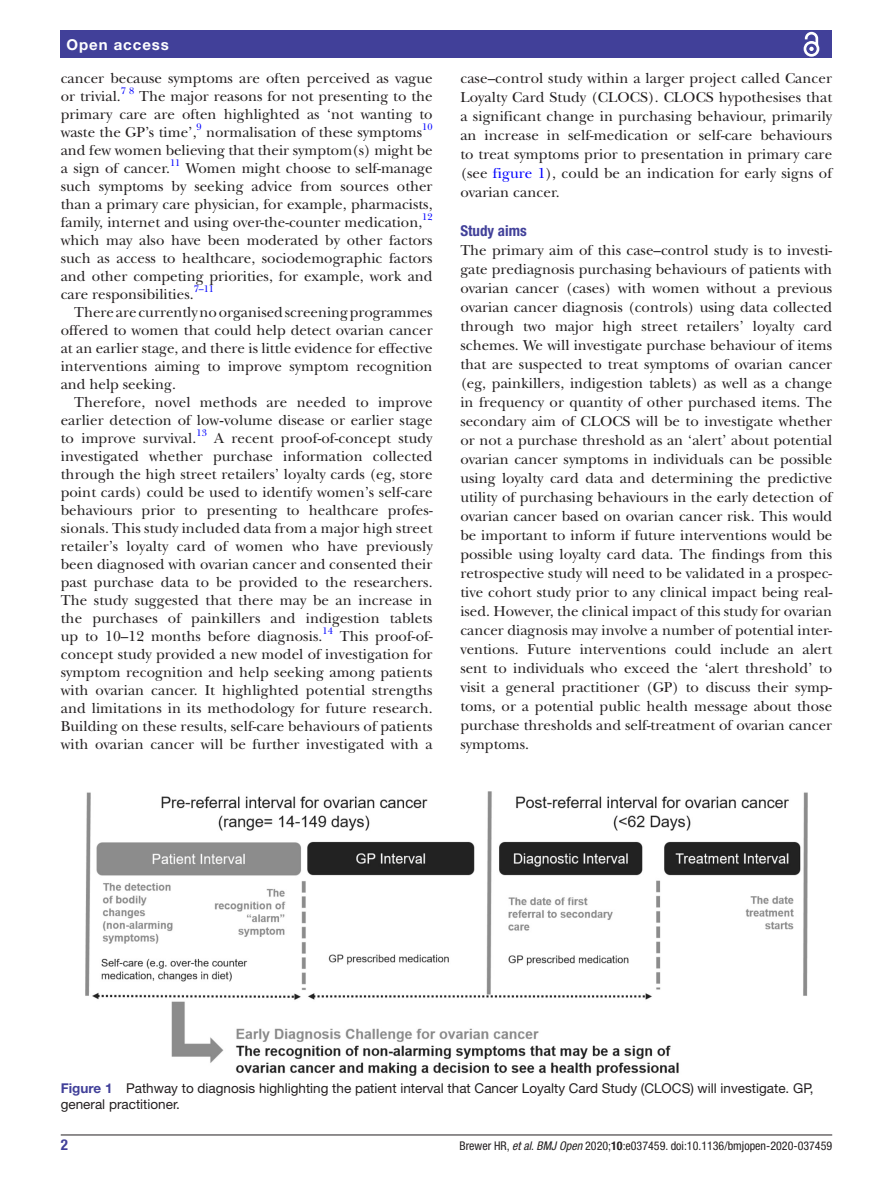
<style>
.page{position:relative;width:893px;height:1191px;background:#fff}
.page>*{position:absolute;margin:0;border:0;box-sizing:border-box;transform-origin:0 0}
.t1{font:15px/18px "New Baskerville";color:#231f20;text-align:justify}
.t2{font:700 condensed 15px "Helvetica Neue LT Std";color:#414099}
.t3{font:700 15px "Helvetica Neue LT Std";letter-spacing:.065em;color:#fff}
.t4{font:13.5px/16.2px "Helvetica Neue LT Std";color:#231f20}
.t5{font:condensed 12px "Helvetica Neue LT Std";color:#231f20}
.t6{font:9.9px "New Baskerville";color:#00f}
.s1{font-family:"Times New Roman"}
.s2{color:#00f}
.s3{font-weight:700;color:#414099}
.s4{font-style:italic}
.s5{font-weight:700}
</style>
<div class="page">
<hr style="left:61px;top:1134px;width:771px;height:1px;background:#231f20">
<div style="left:61px;top:31px;width:771px;height:27px;background:#414099"></div>
<svg style="left:803px;top:31px;width:17px;height:26px"></svg>
<img style="left:85px;top:791px;width:723px;height:284px">
<p class="t3" style="left:66px;top:35px;width:104px">Open access</p>
<p class="t1" style="left:61px;top:69px;width:373px">cancer because symptoms are often perceived as vague or trivial.</p>
<p class="t6" style="left:121px;top:85px;width:15px">7 8</p>
<p class="t1" style="left:61px;top:87px;width:373px;text-indent:78px">The major reasons for not presenting to the primary care are often highlighted as ‘not wanting to waste the GP’s time’,</p>
<p class="t6" style="left:197px;top:121px;width:7px">9</p>
<p class="t1" style="left:206px;top:123px;width:218px">normalisation of these symptoms</p>
<p class="t6" style="left:422px;top:121px;width:12px">10</p>
<p class="t1" style="left:61px;top:141px;width:373px">and few women believing that their symptom(s) might be a sign of cancer.</p>
<p class="t6" style="left:170px;top:157px;width:12px">11</p>
<p class="t1" style="left:61px;top:159px;width:373px;text-indent:125px">Women might choose to self-manage such symptoms by seeking advice from sources other than a primary care physician, for example, pharmacists, family, internet and using over-the-counter medication,</p>
<p class="t6" style="left:422px;top:211px;width:12px">12</p>
<p class="t1" style="left:61px;top:231px;width:373px">which may also have been moderated by other factors such as access to healthcare, sociodemographic factors and other competing priorities, for example, work and care responsibilities.</p>
<p class="t6" style="left:194px;top:283px;width:22px">7–11</p>
<p class="t1" style="left:61px;top:303px;width:373px;text-indent:14px">There are currently no organised screening programmes offered to women that could help detect ovarian cancer at an earlier stage, and there is little evidence for effective interventions aiming to improve symptom recognition and help seeking.</p>
<p class="t1" style="left:61px;top:393px;width:373px;text-indent:14px">Therefore, novel methods are needed to improve earlier detection of low<span class="s1">‐</span>volume disease or earlier stage to improve survival.<sup>13</sup></p>
<p class="t1" style="left:61px;top:429px;width:373px;text-indent:153px">A recent proof-of-concept study investigated whether purchase information collected through the high street retailers’ loyalty cards (eg, store point cards) could be used to identify women’s self-care behaviours prior to presenting to healthcare profes&shy;sionals. This study included data from a major high street retailer’s loyalty card of women who have previously been diagnosed with ovarian cancer and consented their past purchase data to be provided to the researchers.<br>The study suggested that there may be an increase in the purchases of painkillers and indigestion tablets up to 10–12 months before diagnosis.<sup>14</sup></p>
<p class="t1" style="left:61px;top:627px;width:373px;text-indent:279px">This proof-of&shy;concept study provided a new model of investigation for symptom recognition and help seeking among patients with ovarian cancer. It highlighted potential strengths and limitations in its methodology for future research.<br>Building on these results, self-care behaviours of patients with ovarian cancer will be further investigated with a</p>
<p class="t1" style="left:460px;top:69px;width:373px;line-height:18.9px">case–control study within a larger project called Cancer Loyalty Card Study (CLOCS). CLOCS hypothesises that a significant change in purchasing behaviour, primarily an increase in self-medication or self-care behaviours to treat symptoms prior to presentation in primary care (see <span class="s2">figure 1</span>), could be an indication for early signs of ovarian cancer.</p>
<p class="t2" style="left:460px;top:222px;width:68px">Study aims</p>
<p class="t1" style="left:460px;top:241px;width:373px;line-height:18.9px">The primary aim of this case–control study is to investi&shy;gate prediagnosis purchasing behaviours of patients with ovarian cancer (cases) with women without a previous ovarian cancer diagnosis (controls) using data collected through two major high street retailers’ loyalty card schemes. We will investigate purchase behaviour of items that are suspected to treat symptoms of ovarian cancer (eg, painkillers, indigestion tablets) as well as a change in frequency or quantity of other purchased items. The secondary aim of CLOCS will be to investigate whether or not a purchase threshold as an ‘alert’ about potential ovarian cancer symptoms in individuals can be possible using loyalty card data and determining the predictive utility of purchasing behaviours in the early detection of ovarian cancer based on ovarian cancer risk. This would be important to inform if future interventions would be possible using loyalty card data. The findings from this retrospective study will need to be validated in a prospec&shy;tive cohort study prior to any clinical impact being real&shy;ised. However, the clinical impact of this study for ovarian cancer diagnosis may involve a number of potential inter&shy;ventions. Future interventions could include an alert sent to individuals who exceed the ‘alert threshold’ to visit a general practitioner (GP) to discuss their symp&shy;toms, or a potential public health message about those purchase thresholds and self-treatment of ovarian cancer symptoms.</p>
<p class="t4" style="left:61px;top:1080px;width:754px"><span class="s3">Figure 1</span> Pathway to diagnosis highlighting the patient interval that Cancer Loyalty Card Study (CLOCS) will investigate. GP, general practitioner.</p>
<p class="t2" style="left:61px;top:1135px;width:9px">2</p>
<p class="t5" style="left:459px;top:1138px;width:374px">Brewer HR, <span class="s4">et al</span>. <span class="s4">BMJ Open</span> 2020;<span class="s5">10</span>:e037459. doi:10.1136/bmjopen-2020-037459</p>
</div>
